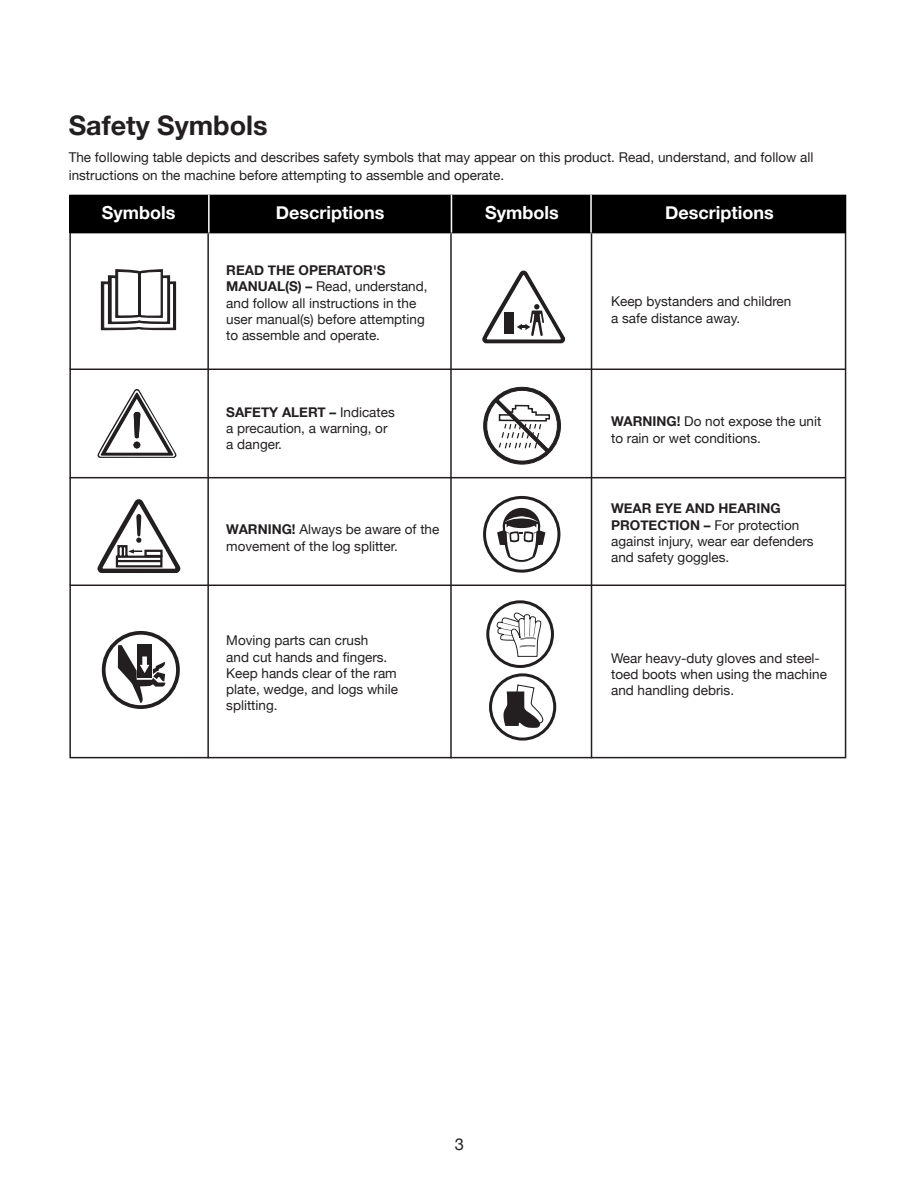
<style>
.page{position:relative;width:918px;height:1188px;background:#fff}
.page>*{position:absolute;margin:0;border:0;box-sizing:border-box;transform-origin:0 0}
.t1{font:700 27px "Helvetica Neue";color:#231f20}
.t2{font:700 18px "Helvetica Neue";color:#fff}
.t3{font:16.5px "Helvetica Neue";color:#231f20}
.Safety_Des_b{font:13.5px/16.2px "Helvetica Neue";color:#231f20}
.Text{font:13.5px/18px "Helvetica Neue";color:#231f20}
.s1{font-weight:700}
</style>
<div class="page">
<svg style="left:483px;top:387px;width:78px;height:78px"></svg>
<div style="left:70px;top:195px;width:776px;height:38px;background:#000"></div>
<hr style="left:70px;top:369px;width:775px;height:1px;background:#231f20">
<hr style="left:70px;top:477px;width:775px;height:1px;background:#231f20">
<hr style="left:70px;top:585px;width:775px;height:1px;background:#231f20">
<hr style="left:207px;top:234px;width:2px;height:524px;background:#231f20">
<hr style="left:450px;top:234px;width:2px;height:524px;background:#231f20">
<hr style="left:591px;top:234px;width:1px;height:524px;background:#231f20">
<hr style="left:208px;top:195px;width:2px;height:38px;background:#fff">
<hr style="left:451px;top:195px;width:1px;height:38px;background:#fff">
<hr style="left:590px;top:195px;width:2px;height:38px;background:#fff">
<svg style="left:98px;top:389px;width:78px;height:69px"></svg>
<svg style="left:101px;top:269px;width:75px;height:62px"></svg>
<hr style="left:138px;top:272px;width:2px;height:44px;background:#231f20">
<svg style="left:482px;top:270px;width:84px;height:74px"></svg>
<div style="left:504px;top:312px;width:9px;height:22px;background:#231f20"></div>
<div style="left:489px;top:673px;width:67px;height:68px;border:3px solid #231f20;border-radius:50%"></div>
<svg style="left:503px;top:685px;width:42px;height:43px"></svg>
<svg style="left:496px;top:612px;width:45px;height:45px"></svg>
<div style="left:486px;top:600px;width:68px;height:68px;border:3px solid #231f20;border-radius:50%"></div>
<svg style="left:97px;top:499px;width:84px;height:74px"></svg>
<svg style="left:118px;top:645px;width:47px;height:59px"></svg>
<div style="left:102px;top:631px;width:78px;height:78px;border:4px solid #231f20;border-radius:50%"></div>
<div style="left:483px;top:496px;width:77px;height:77px;border:3px solid #231f20;border-radius:50%"></div>
<svg style="left:497px;top:508px;width:48px;height:54px"></svg>
<h1 class="t1" style="left:69px;top:104px;width:200px">Safety Symbols</h1>
<p class="Text" style="left:69px;top:149px;width:746px">The following table depicts and describes safety symbols that may appear on this product. Read, understand, and follow all instructions on the machine before attempting to assemble and operate.</p>
<p class="t2" style="left:102px;top:199px;width:75px">Symbols</p>
<p class="t2" style="left:276px;top:199px;width:110px">Descriptions</p>
<p class="t2" style="left:485px;top:199px;width:75px">Symbols</p>
<p class="t2" style="left:665px;top:199px;width:110px">Descriptions</p>
<p class="Safety_Des_b" style="left:226px;top:263px;width:203px"><span class="s1">READ THE OPERATOR'S<br>MANUAL(S) –</span> Read, understand, and follow all instructions in the user manual(s) before attempting to assemble and operate.</p>
<p class="Safety_Des_b" style="left:611px;top:294px;width:182px">Keep bystanders and children a safe distance away.</p>
<p class="Safety_Des_b" style="left:226px;top:405px;width:170px"><span class="s1">SAFETY ALERT –</span> Indicates a precaution, a warning, or a danger.</p>
<p class="Safety_Des_b" style="left:611px;top:414px;width:212px"><span class="s1">WARNING!</span> Do not expose the unit to rain or wet conditions.</p>
<p class="Safety_Des_b" style="left:226px;top:522px;width:215px"><span class="s1">WARNING!</span> Always be aware of the movement of the log splitter.</p>
<p class="Safety_Des_b" style="left:226px;top:633px;width:173px">Moving parts can crush<br>and cut hands and fingers.<br>Keep hands clear of the ram plate, wedge, and logs while splitting.</p>
<p class="Safety_Des_b" style="left:611px;top:501px;width:204px"><span class="s1">WEAR EYE AND HEARING<br>PROTECTION –</span> For protection against injury, wear ear defenders and safety goggles.</p>
<p class="Safety_Des_b" style="left:611px;top:651px;width:217px">Wear heavy-duty gloves and steel&shy;toed boots when using the machine and handling debris.</p>
<p class="t3" style="left:455px;top:1132px;width:11px">3</p>
</div>
